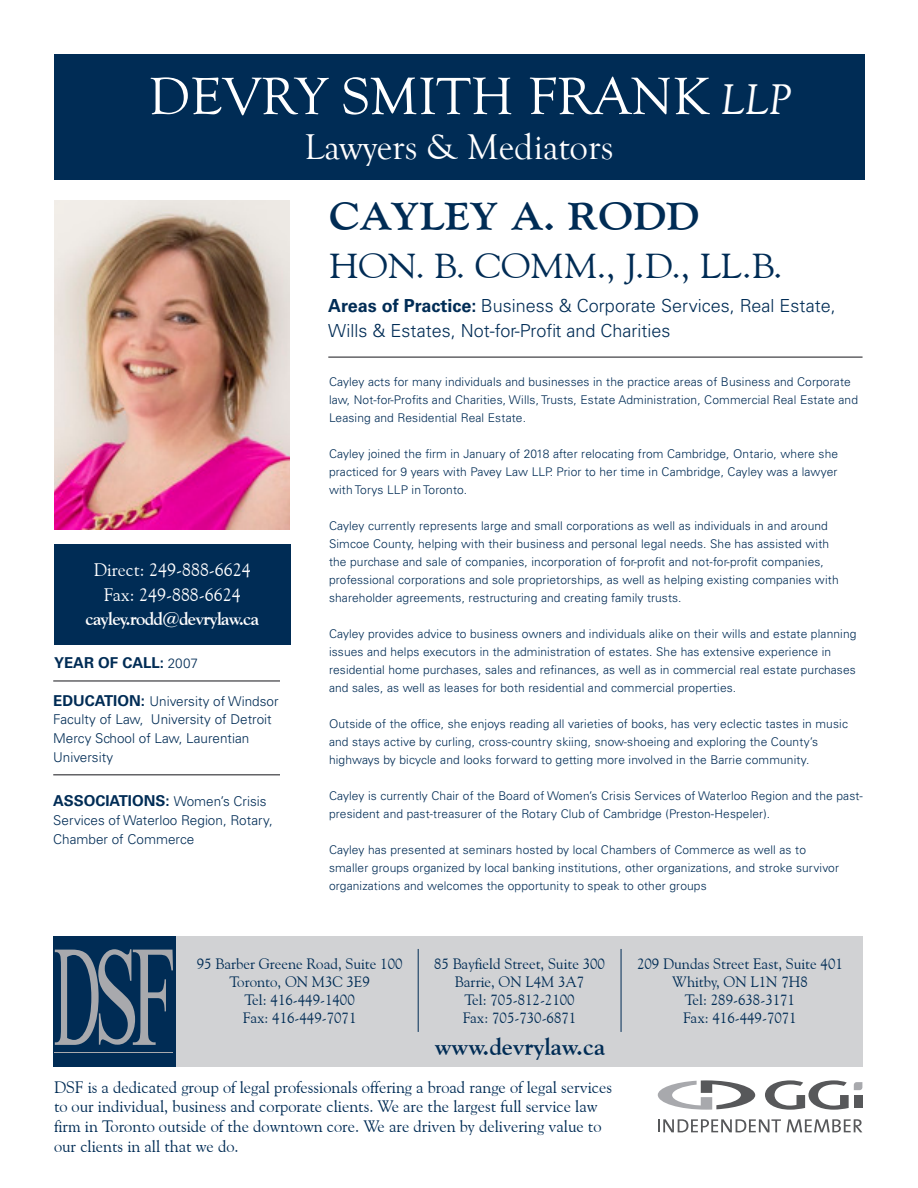
<style>
.page{position:relative;width:918px;height:1188px;background:#fff}
.page>*{position:absolute;margin:0;border:0;box-sizing:border-box;transform-origin:0 0}
.t1{font:54px "Goudy Old Style T";color:#fff;scale:1.04 1}
.t2{font:700 39px "Goudy Old Style BT";letter-spacing:.01em;color:#002c55;scale:1.1 1}
.t3{font:36.75px "Goudy Old Style T";color:#fff}
.t4{font:34.5px "Goudy Old Style BT";color:#002c55;scale:1.1 1}
.t5{font:700 24px "Goudy Old Style BT";color:#002c55}
.t6{font:18.15px/24.8px "Goudy Old Style BT";color:#fff;text-align:center}
.t7{font:700 18.15px "Goudy Old Style BT";letter-spacing:-.04em;color:#fff}
.t8{font:300 18px/24.6px "Univers LT Std";color:#002c55}
.t9{font:16.5px/19.8px "Goudy Old Style BT";color:#002c55}
.t10{font:15px/18px "Goudy Old Style BT";color:#002c55;text-align:center}
.t11{font:700 15px "Univers LT Std";color:#002c55}
.t12{font:300 13.5px/18.8px "Univers LT Std";color:#002c55}
.t13{font:300 12px/18px "Univers LT Std";letter-spacing:.01em;color:#002c55}
.s1{font-style:italic;font-size:44.1px}
.s2{font-weight:300;font-size:13.5px}
.s3{font-weight:700;font-size:15px}
.s4{font-weight:700}
</style>
<div class="page">
<div style="left:54px;top:54px;width:810px;height:125px;background:#002c55"></div>
<div style="left:54px;top:545px;width:237px;height:100px;background:#002c55"></div>
<hr style="left:53px;top:680px;width:227px;height:2px;background:#636366">
<hr style="left:328px;top:356px;width:535px;height:2px;background:#636366">
<hr style="left:53px;top:774px;width:227px;height:2px;background:#636366">
<img style="left:55px;top:200px;width:235px;height:330px">
<svg style="left:765px;top:1080px;width:97px;height:30px"></svg>
<svg style="left:658px;top:1080px;width:97px;height:30px"></svg>
<svg style="left:658px;top:1119px;width:123px;height:13px"></svg>
<svg style="left:787px;top:1119px;width:75px;height:13px"></svg>
<div style="left:177px;top:936px;width:686px;height:131px;background:#d1d2d4"></div>
<div style="left:53px;top:936px;width:122px;height:131px;background:#002c55"></div>
<svg style="left:55px;top:949px;width:118px;height:96px"></svg>
<hr style="left:55px;top:1052px;width:118px;height:1px;background:#a8a9ad">
<hr style="left:418px;top:949px;width:1px;height:83px;background:#002c55">
<hr style="left:621px;top:949px;width:1px;height:83px;background:#002c55">
<h1 class="t1" style="left:148px;top:75px;width:619px">DEVRY SMITH FRANK <span class="s1">LLP</span></h1>
<h3 class="t3" style="left:304px;top:132px;width:311px">Lawyers &amp; Mediators</h3>
<h3 class="t6" style="left:94px;top:559px;width:158px">Direct: 249-888-6624<br>Fax: 249-888-6624</h3>
<h3 class="t7" style="left:86px;top:612px;width:175px">cayley.rodd@devrylaw.ca</h3>
<p class="t11" style="left:54px;top:654px;width:146px">YEAR OF CALL: <span class="s2">2007</span></p>
<p class="t12" style="left:53px;top:693px;width:227px"><span class="s3">EDUCATION:</span> University of Windsor<br>Faculty of Law, University of Detroit<br>Mercy School of Law, Laurentian<br>University</p>
<p class="t11" style="left:53px;top:793px;width:215px">ASSOCIATIONS: <span class="s2">Women’s Crisis</span></p>
<p class="t12" style="left:53px;top:812px;width:221px">Services of Waterloo Region, Rotary,<br>Chamber of Commerce</p>
<h2 class="t2" style="left:329px;top:201px;width:338px">CAYLEY A. RODD</h2>
<h3 class="t4" style="left:329px;top:252px;width:414px">HON. B. COMM., J.D., LL.B.</h3>
<h3 class="t8" style="left:328px;top:295px;width:509px"><span class="s4">Areas of Practice:</span> Business &amp; Corporate Services, Real Estate,<br>Wills &amp; Estates, Not-for-Profit and Charities</h3>
<p class="t13" style="left:329px;top:374px;width:530px">Cayley acts for many individuals and businesses in the practice areas of Business and Corporate law, Not-for-Profits and Charities, Wills, Trusts, Estate Administration, Commercial Real Estate and<br>Leasing and Residential Real Estate.</p>
<p class="t13" style="left:329px;top:446px;width:511px;text-align:justify">Cayley joined the firm in January of 2018 after relocating from Cambridge, Ontario, where she practiced for 9 years with Pavey Law LLP. Prior to her time in Cambridge, Cayley was a lawyer with Torys LLP in Toronto.</p>
<p class="t13" style="left:329px;top:518px;width:511px">Cayley currently represents large and small corporations as well as individuals in and around Simcoe County, helping with their business and personal legal needs. She has assisted with the purchase and sale of companies, incorporation of for-profit and not-for-profit companies, professional corporations and sole proprietorships, as well as helping existing companies with shareholder agreements, restructuring and creating family trusts.</p>
<p class="t13" style="left:329px;top:626px;width:529px">Cayley provides advice to business owners and individuals alike on their wills and estate planning issues and helps executors in the administration of estates. She has extensive experience in residential home purchases, sales and refinances, as well as in commercial real estate purchases and sales, as well as leases for both residential and commercial properties.</p>
<p class="t13" style="left:329px;top:716px;width:521px">Outside of the office, she enjoys reading all varieties of books, has very eclectic tastes in music and stays active by curling, cross-country skiing, snow-shoeing and exploring the County’s highways by bicycle and looks forward to getting more involved in the Barrie community.</p>
<p class="t13" style="left:329px;top:788px;width:535px">Cayley is currently Chair of the Board of Women’s Crisis Services of Waterloo Region and the past&shy;president and past-treasurer of the Rotary Club of Cambridge (Preston-Hespeler).</p>
<p class="t13" style="left:329px;top:842px;width:512px">Cayley has presented at seminars hosted by local Chambers of Commerce as well as to smaller groups organized by local banking institutions, other organizations, and stroke survivor organizations and welcomes the opportunity to speak to other groups</p>
<p class="t10" style="left:197px;top:956px;width:207px">95 Barber Greene Road, Suite 100<br>Toronto, ON M3C 3E9<br>Tel: 416-449-1400<br>Fax: 416-449-7071</p>
<p class="t10" style="left:637px;top:956px;width:207px">209 Dundas Street East, Suite 401<br>Whitby, ON L1N 7H8<br>Tel: 289-638-3171<br>Fax: 416-449-7071</p>
<p class="t10" style="left:434px;top:956px;width:172px">85 Bayfield Street, Suite 300<br>Barrie, ON L4M 3A7<br>Tel: 705-812-2100<br>Fax: 705-730-6871</p>
<h3 class="t5" style="left:435px;top:1037px;width:172px">www.devrylaw.ca</h3>
<p class="t9" style="left:54px;top:1078px;width:560px">DSF is a dedicated group of legal professionals offering a broad range of legal services to our individual, business and corporate clients. We are the largest full service law firm in Toronto outside of the downtown core. We are driven by delivering value to our clients in all that we do.</p>
</div>
